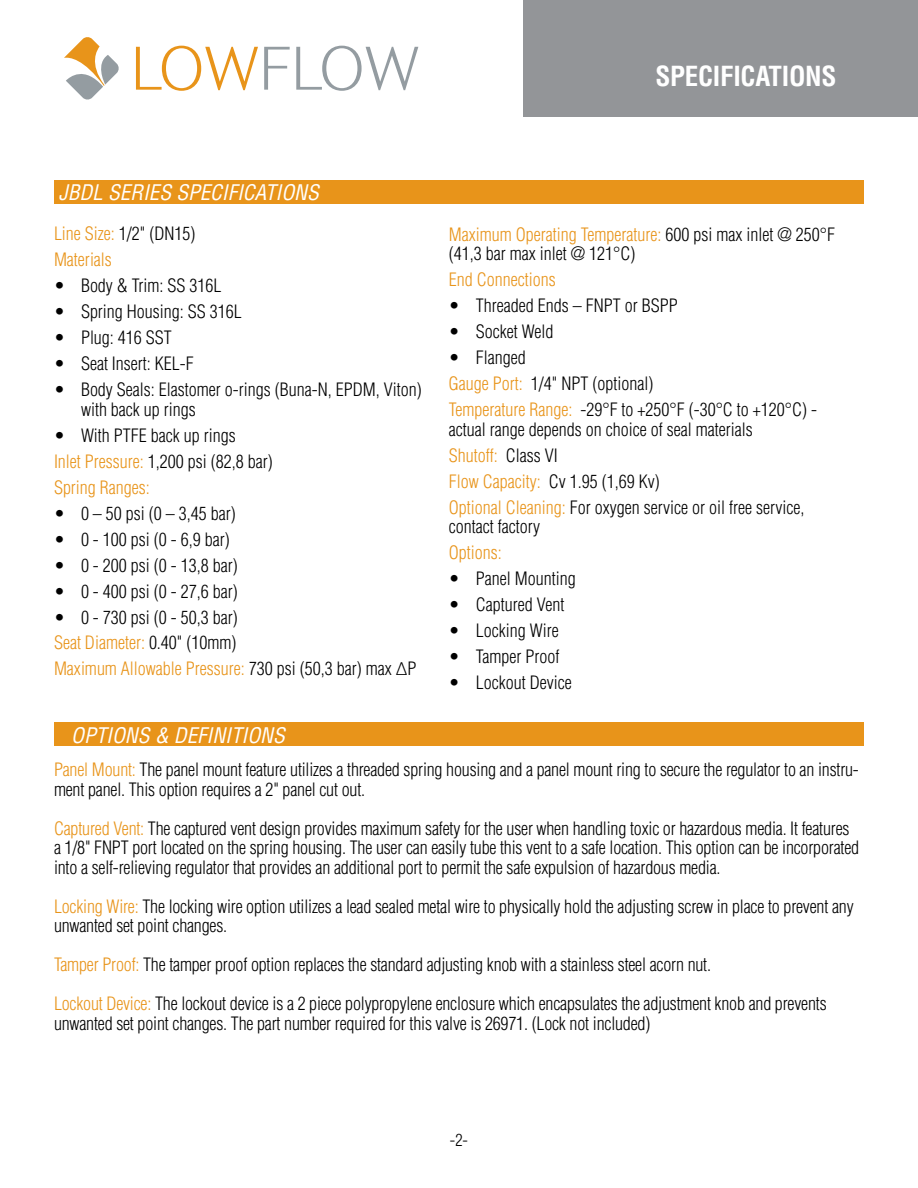
<style>
.page{position:relative;width:918px;height:1188px;background:#fff}
.page>*{position:absolute;margin:0;border:0;box-sizing:border-box;transform-origin:0 0}
.t1{font:700 condensed 27px "Helvetica LT Std";letter-spacing:-.01em;color:#fff}
.t2{font:italic condensed 21px "Helvetica LT Std";color:#fff}
.t3{font:300 condensed 18px/26px "Helvetica LT Std";letter-spacing:-.01em;color:#000}
.t4{font:300 condensed 18px/26px "Helvetica LT Std";color:#e8941a}
.t5{font:300 condensed 16.5px "Helvetica LT Std";color:#000}
.s1{color:#000}
.s2{color:#e8941a}
.s3{font-stretch:normal}
</style>
<div class="page">
<div style="left:54px;top:180px;width:810px;height:24px;background:#e8941a"></div>
<div style="left:523px;top:0;width:395px;height:116px;background:#939598"></div>
<div style="left:54px;top:723px;width:810px;height:23px;background:#e8941a"></div>
<svg style="left:136px;top:46px;width:122px;height:45px"></svg>
<svg style="left:264px;top:47px;width:26px;height:43px"></svg>
<svg style="left:296px;top:46px;width:122px;height:45px"></svg>
<svg style="left:64px;top:37px;width:55px;height:63px"></svg>
<h1 class="t1" style="left:655px;top:60px;width:183px">SPECIFICATIONS</h1>
<p class="t2" style="left:58px;top:179px;width:262px">JBDL SERIES SPECIFICATIONS</p>
<p class="t4" style="left:54px;top:221px;width:143px">Line Size: <span class="s1">1/2" (DN15)<br></span>Materials</p>
<p class="t3" style="left:54px;top:273px;width:169px">• Body &amp; Trim: SS 316L</p>
<p class="t3" style="left:54px;top:299px;width:189px">• Spring Housing: SS 316L</p>
<p class="t3" style="left:54px;top:325px;width:119px">• Plug: 416 SST</p>
<p class="t3" style="left:54px;top:351px;width:141px">• Seat Insert: KEL-F</p>
<p class="t3" style="left:81px;top:380px;width:342px;line-height:19.5px;text-indent:-27px">• Body Seals: Elastomer o-rings (Buna-N, EPDM, Viton) with back up rings</p>
<p class="t3" style="left:54px;top:422px;width:220px">• With PTFE back up rings<br><span class="s2">Inlet Pressure:</span> 1,200 psi (82,8 bar)<br><span class="s2">Spring Ranges:</span></p>
<p class="t3" style="left:54px;top:500px;width:183px">• 0 – 50 psi (0 – 3,45 bar)</p>
<p class="t3" style="left:54px;top:526px;width:177px">• 0 - 100 psi (0 - 6,9 bar)</p>
<p class="t3" style="left:54px;top:552px;width:185px">• 0 - 200 psi (0 - 13,8 bar)</p>
<p class="t3" style="left:54px;top:578px;width:185px">• 0 - 400 psi (0 - 27,6 bar)</p>
<p class="t3" style="left:54px;top:604px;width:364px">• 0 - 730 psi (0 - 50,3 bar)<br><span class="s2">Seat Diameter:</span> 0.40" (10mm)<br><span class="s2">Maximum Allowable Pressure:</span> 730 psi (50,3 bar) max <span class="s3">∆</span>P</p>
<p class="t3" style="left:449px;top:224px;width:388px;line-height:19.5px"><span class="s2">Maximum Operating Temperature:</span> 600 psi max inlet @ 250°F (41,3 bar max inlet @ 121°C)</p>
<p class="t4" style="left:449px;top:267px;width:108px">End Connections</p>
<p class="t3" style="left:449px;top:293px;width:230px">• Threaded Ends – FNPT or BSPP</p>
<p class="t3" style="left:449px;top:319px;width:106px">• Socket Weld</p>
<p class="t3" style="left:449px;top:345px;width:370px">• Flanged<br><span class="s2">Gauge Port:</span> 1/4" NPT (optional)<br><span class="s2">Temperature Range:</span> -29°F to +250°F (-30°C to +120°C) -</p>
<p class="t3" style="left:449px;top:416px;width:357px">actual range depends on choice of seal materials <span class="s2">Shutoff:</span> Class VI<br><span class="s2">Flow Capacity:</span> Cv 1.95 (1,69 Kv)<br><span class="s2">Optional Cleaning:</span> For oxygen service or oil free service,</p>
<p class="t3" style="left:449px;top:513px;width:93px">contact factory</p>
<p class="t4" style="left:449px;top:539px;width:54px">Options:</p>
<p class="t3" style="left:449px;top:565px;width:128px">• Panel Mounting</p>
<p class="t3" style="left:449px;top:591px;width:117px">• Captured Vent</p>
<p class="t3" style="left:449px;top:617px;width:111px">• Locking Wire</p>
<p class="t3" style="left:449px;top:643px;width:112px">• Tamper Proof</p>
<p class="t3" style="left:449px;top:669px;width:124px">• Lockout Device</p>
<p class="t2" style="left:71px;top:722px;width:215px">OPTIONS &amp; DEFINITIONS</p>
<p class="t3" style="left:54px;top:760px;width:806px;line-height:19.5px"><span class="s2">Panel Mount:</span> The panel mount feature utilizes a threaded spring housing and a panel mount ring to secure the regulator to an instru&shy;ment panel. This option requires a 2" panel cut out.</p>
<p class="t3" style="left:54px;top:819px;width:807px;line-height:19.5px"><span class="s2">Captured Vent:</span> The captured vent design provides maximum safety for the user when handling toxic or hazardous media. It features a 1/8" FNPT port located on the spring housing. The user can easily tube this vent to a safe location. This option can be incorporated into a self-relieving regulator that provides an additional port to permit the safe expulsion of hazardous media.</p>
<p class="t3" style="left:54px;top:897px;width:801px;line-height:19.5px"><span class="s2">Locking Wire:</span> The locking wire option utilizes a lead sealed metal wire to physically hold the adjusting screw in place to prevent any unwanted set point changes.</p>
<p class="t3" style="left:54px;top:945px;width:774px;line-height:39px"><span class="s2">Tamper Proof:</span> The tamper proof option replaces the standard adjusting knob with a stainless steel acorn nut.<br><span class="s2">Lockout Device:</span> The lockout device is a 2 piece polypropylene enclosure which encapsulates the adjustment knob and prevents</p>
<p class="t3" style="left:54px;top:1010px;width:598px">unwanted set point changes. The part number required for this valve is 26971. (Lock not included)</p>
<p class="t5" style="left:450px;top:1130px;width:20px">-2-</p>
</div>
